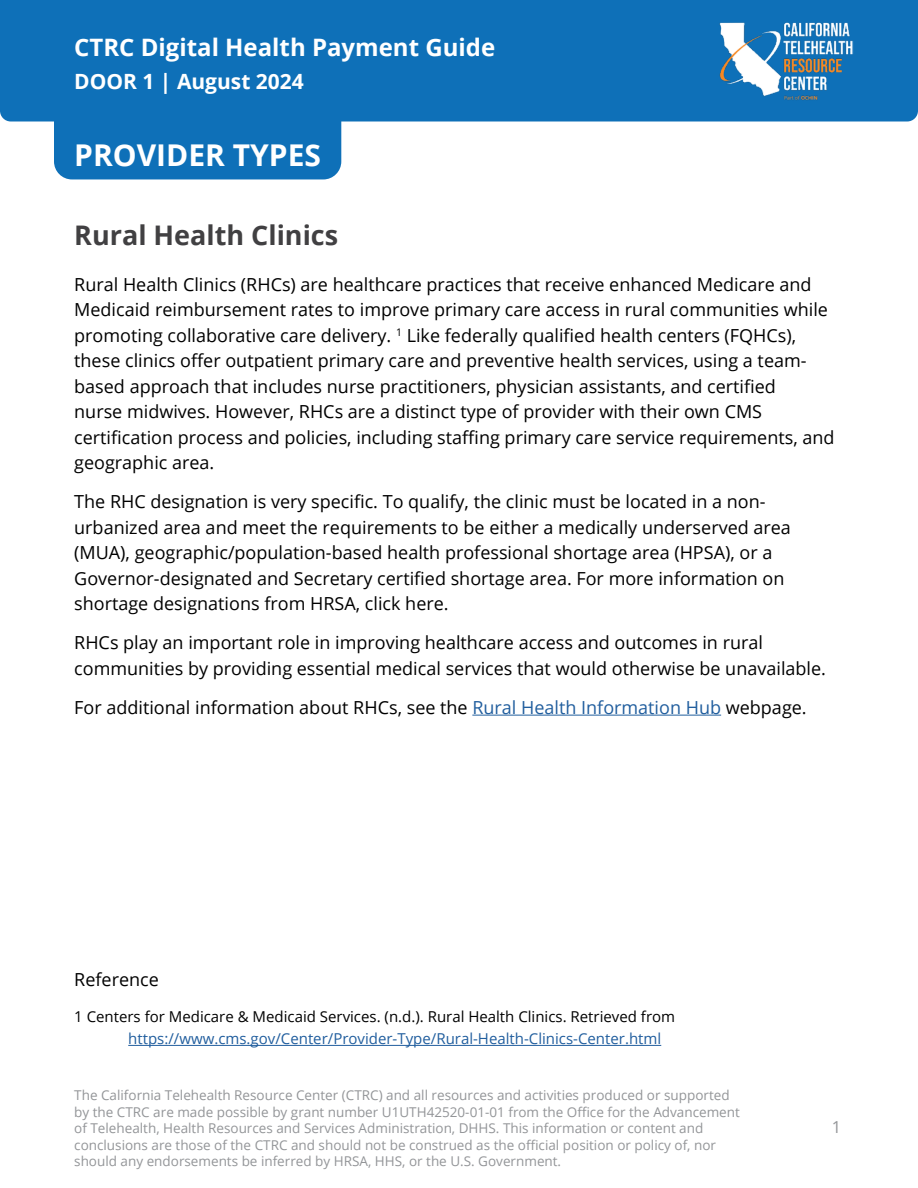
<style>
.page{position:relative;width:918px;height:1188px;background:#fff}
.page>*{position:absolute;margin:0;border:0;box-sizing:border-box;transform-origin:0 0}
.t1{font:700 30px "Open Sans";color:#fff}
.t2{font:700 27px "Open Sans";color:#414042}
.t3{font:700 24px "Open Sans";color:#fff}
.t4{font:700 21px "Open Sans";color:#fff}
.t5{font:18px/25.5px "Open Sans";color:#000}
.t6{font:16.5px "Open Sans";color:#939598}
.t7{font:15px "Open Sans";color:#000}
.t8{font:15px "Open Sans";color:#215e9e}
.t9{font:13.5px/16.5px "Open Sans";color:#939598}
.s1{color:#215e9e}
</style>
<div class="page">
<div style="left:0;top:0;width:918px;height:122px;background:#0e70b8"></div>
<img style="left:718px;top:21px;width:135px;height:80px">
<div style="left:54px;top:116px;width:287px;height:63px;background:#0e70b8"></div>
<hr style="left:472px;top:715px;width:249px;height:1px;background:#215e9e">
<hr style="left:128px;top:1045px;width:533px;height:1px;background:#215e9e">
<h3 class="t3" style="left:74px;top:31px;width:423px">CTRC Digital Health Payment Guide</h3>
<p class="t4" style="left:74px;top:66px;width:231px">DOOR 1 | August 2024</p>
<h1 class="t1" style="left:74px;top:133px;width:248px">PROVIDER TYPES</h1>
<h2 class="t2" style="left:74px;top:216px;width:265px">Rural Health Clinics</h2>
<p class="t5" style="left:74px;top:271px;width:762px">Rural Health Clinics (RHCs) are healthcare practices that receive enhanced Medicare and Medicaid reimbursement rates to improve primary care access in rural communities while promoting collaborative care delivery. <sup>1</sup> Like federally qualified health centers (FQHCs), these clinics offer outpatient primary care and preventive health services, using a team&shy;based approach that includes nurse practitioners, physician assistants, and certified<br>nurse midwives. However, RHCs are a distinct type of provider with their own CMS certification process and policies, including staffing primary care service requirements, and geographic area.</p>
<p class="t5" style="left:74px;top:489px;width:718px">The RHC designation is very specific. To qualify, the clinic must be located in a non&shy;urbanized area and meet the requirements to be either a medically underserved area (MUA), geographic/population-based health professional shortage area (HPSA), or a Governor-designated and Secretary certified shortage area. For more information on shortage designations from HRSA, click here.</p>
<p class="t5" style="left:74px;top:630px;width:753px">RHCs play an important role in improving healthcare access and outcomes in rural communities by providing essential medical services that would otherwise be unavailable.</p>
<p class="t5" style="left:74px;top:694px;width:734px">For additional information about RHCs, see the <span class="s1">Rural Health Information Hub</span> webpage.</p>
<p class="t5" style="left:74px;top:966px;width:86px">Reference</p>
<p class="t7" style="left:74px;top:1006px;width:602px">1 Centers for Medicare &amp; Medicaid Services. (n.d.). Rural Health Clinics. Retrieved from</p>
<p class="t8" style="left:128px;top:1029px;width:535px">https://www.cms.gov/Center/Provider-Type/Rural-Health-Clinics-Center.html</p>
<p class="t9" style="left:74px;top:1087px;width:667px">The California Telehealth Resource Center (CTRC) and all resources and activities produced or supported by the CTRC are made possible by grant number U1UTH42520-01-01 from the Office for the Advancement of Telehealth, Health Resources and Services Administration, DHHS. This information or content and conclusions are those of the CTRC and should not be construed as the official position or policy of, nor should any endorsements be inferred by HRSA, HHS, or the U.S. Government.</p>
<p class="t6" style="left:832px;top:1116px;width:11px">1</p>
</div>
